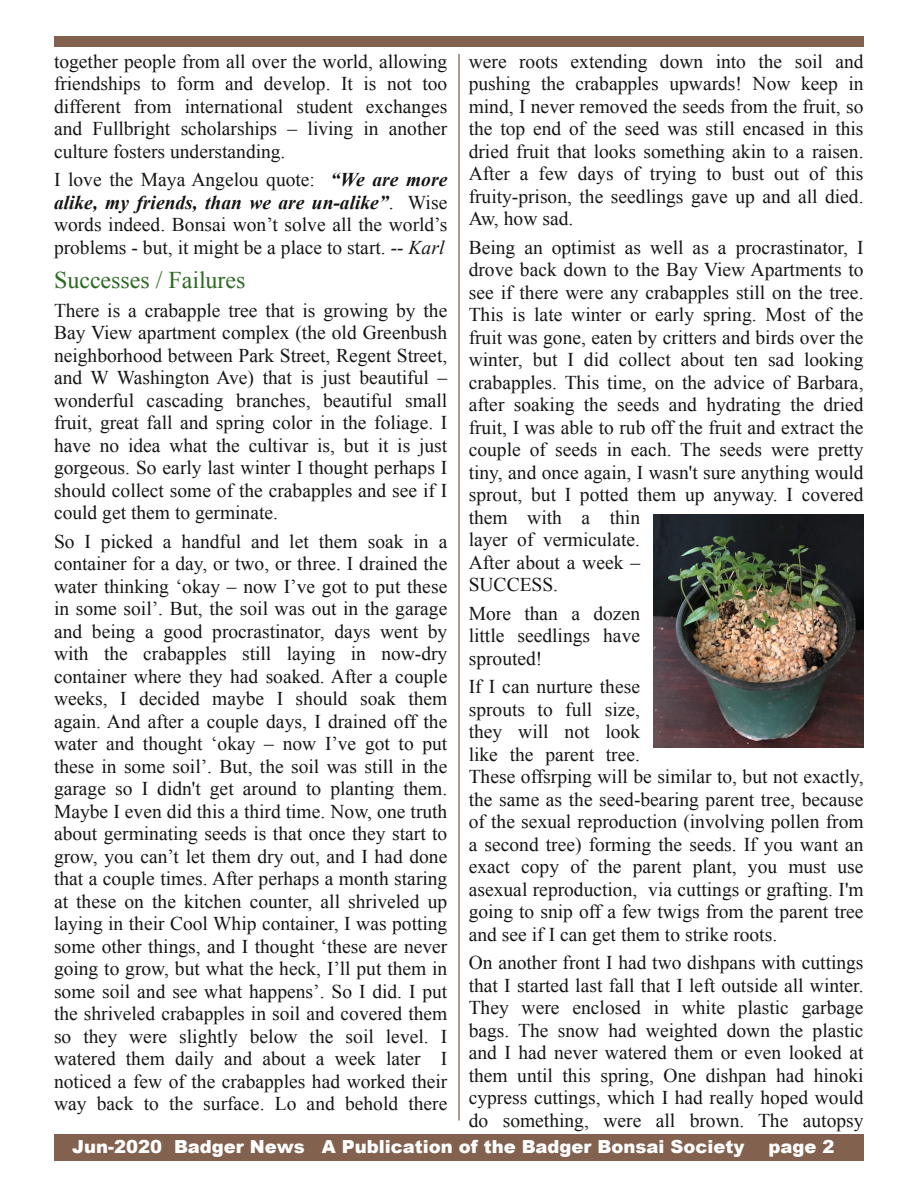
<style>
.page{position:relative;width:918px;height:1188px;background:#fff}
.page>*{position:absolute;margin:0;border:0;box-sizing:border-box;transform-origin:0 0}
.t1{font:24px "Times New Roman";color:#2d6823}
.t2{font:19.5px/22.5px "Times New Roman";color:#171513;text-align:justify}
.t3{font:900 18px "Arial";color:#fff}
.s1{font-weight:700;font-style:italic}
.s2{font-style:italic}
.s3{color:#82614f}
</style>
<div class="page">
<hr style="left:459px;top:54px;width:1px;height:1066px;background:#553921">
<div style="left:54px;top:1134px;width:810px;height:27px;background:#82614f"></div>
<div style="left:54px;top:36px;width:810px;height:11px;background:#82614f"></div>
<img style="left:653px;top:515px;width:211px;height:233px">
<p class="t2" style="left:54px;top:50px;width:395px">together people from all over the world, allowing friendships to form and develop. It is not too different from international student exchanges and Fullbright scholarships – living in another culture fosters understanding.</p>
<p class="t2" style="left:54px;top:168px;width:395px">I love the Maya Angelou quote: <span class="s1">“We are more alike, my friends, than we are un-alike”</span>. Wise words indeed. Bonsai won’t solve all the world’s problems - but, it might be a place to start. <span class="s2">-- Karl</span></p>
<p class="t1" style="left:54px;top:267px;width:193px">Successes / Failures</p>
<p class="t2" style="left:54px;top:299px;width:395px">There is a crabapple tree that is growing by the Bay View apartment complex (the old Greenbush neighborhood between Park Street, Regent Street, and W Washington Ave) that is just beautiful – wonderful cascading branches, beautiful small fruit, great fall and spring color in the foliage. I have no idea what the cultivar is, but it is just gorgeous. So early last winter I thought perhaps I should collect some of the crabapples and see if I could get them to germinate.</p>
<p class="t2" style="left:54px;top:530px;width:395px">So I picked a handful and let them soak in a container for a day, or two, or three. I drained the water thinking ‘okay – now I’ve got to put these in some soil’. But, the soil was out in the garage and being a good procrastinator, days went by with the crabapples still laying in now-dry container where they had soaked. After a couple weeks, I decided maybe I should soak them again. And after a couple days, I drained off the water and thought ‘okay – now I’ve got to put these in some soil’. But, the soil was still in the garage so I didn't get around to planting them.<br>Maybe I even did this a third time. Now, one truth about germinating seeds is that once they start to grow, you can’t let them dry out, and I had done that a couple times. After perhaps a month staring at these on the kitchen counter, all shriveled up laying in their Cool Whip container, I was potting some other things, and I thought ‘these are never going to grow, but what the heck, I’ll put them in some soil and see what happens’. So I did. I put the shriveled crabapples in soil and covered them so they were slightly below the soil level. I watered them daily and about a week later I noticed a few of the crabapples had worked their way back to the surface. Lo and behold there</p>
<p class="t2" style="left:469px;top:50px;width:396px">were roots extending down into the soil and pushing the crabapples upwards! Now keep in mind, I never removed the seeds from the fruit, so the top end of the seed was still encased in this dried fruit that looks something akin to a raisen.<br>After a few days of trying to bust out of this fruity-prison, the seedlings gave up and all died.<br>Aw, how sad.</p>
<p class="t2" style="left:469px;top:236px;width:396px;text-align:left">Being an optimist as well as a procrastinator, I drove back down to the Bay View Apartments to see if there were any crabapples still on the tree.<br>This is late winter or early spring. Most of the fruit was gone, eaten by critters and birds over the winter, but I did collect about ten sad looking crabapples. This time, on the advice of Barbara, after soaking the seeds and hydrating the dried fruit, I was able to rub off the fruit and extract the couple of seeds in each. The seeds were pretty tiny, and once again, I wasn't sure anything would sprout, but I potted them up anyway. I covered them with a thin<br>layer of vermiculate.<br>After about a week –<br>SUCCESS.</p>
<p class="t2" style="left:469px;top:602px;width:173px">More than a dozen little seedlings have sprouted!</p>
<p class="t2" style="left:469px;top:675px;width:396px;text-align:left">If I can nurture these<br>sprouts to full size,<br>they will not look<br>like the parent tree.<br>These offsrping will be similar to, but not exactly, the same as the seed-bearing parent tree, because of the sexual reproduction (involving pollen from a second tree) forming the seeds. If you want an exact copy of the parent plant, you must use asexual reproduction, via cuttings or grafting. I'm going to snip off a few twigs from the parent tree and see if I can get them to strike roots.</p>
<p class="t2" style="left:469px;top:951px;width:396px">On another front I had two dishpans with cuttings that I started last fall that I left outside all winter.<br>They were enclosed in white plastic garbage bags. The snow had weighted down the plastic and I had never watered them or even looked at them until this spring, One dishpan had hinoki cypress cuttings, which I had really hoped would do something, were all brown. The autopsy</p>
<p class="t3" style="left:72px;top:1133px;width:674px">Jun-2020 Badger News <span class="s3">|</span> A Publication of the Badger Bonsai Society</p>
<p class="t3" style="left:768px;top:1133px;width:67px">page 2</p>
</div>
